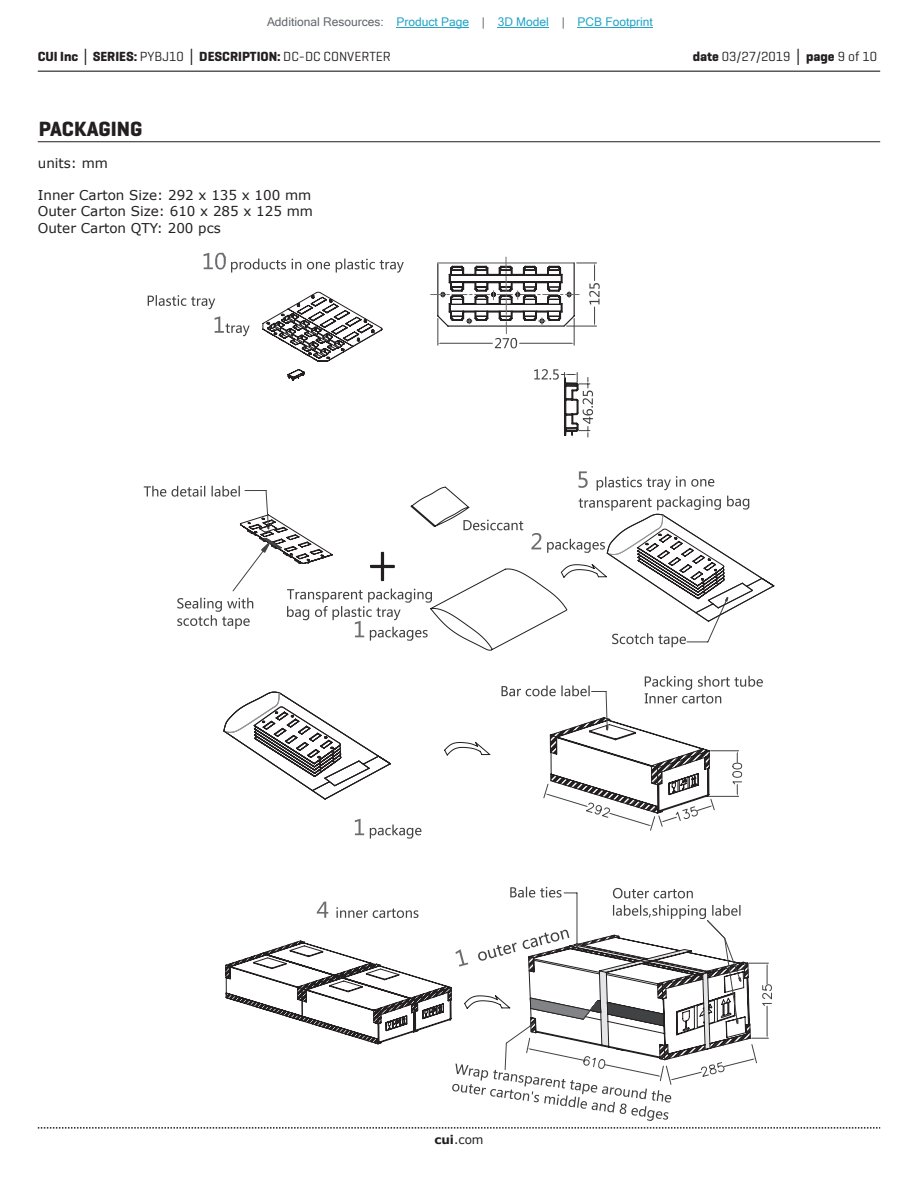
<style>
.page{position:relative;width:918px;height:1188px;background:#fff}
.page>*{position:absolute;margin:0;border:0;box-sizing:border-box;transform-origin:0 0}
.t1{font:700 21px "Geogrotesque";color:#231f20}
.t2{font:13.5px/16.2px "Verdana";color:#231f20}
.t3{font:700 13.5px "Geogrotesque";color:#231f20}
.t4{font:13.5px "Geogrotesque";color:#231f20}
.t5{font:12px "Microsoft Sans Serif";color:#23a4c6}
.t6{font:12px "Verdana";color:#231f20}
.s1{color:#63676b}
.s2{font-family:"Verdana"}
.s3{font-weight:400}
.s4{font-weight:700}
.s5{font-family:"Verdana";font-weight:700}
</style>
<div class="page">
<hr style="left:38px;top:71px;width:842px;height:1px;background:#231f20">
<svg style="left:38px;top:1127px;width:842px;height:2px"></svg>
<hr style="left:38px;top:141px;width:842px;height:1px;background:#231f20">
<svg style="left:148px;top:295px;width:67px;height:14px"></svg>
<svg style="left:215px;top:316px;width:35px;height:20px"></svg>
<svg style="left:204px;top:253px;width:200px;height:20px"></svg>
<svg style="left:355px;top:819px;width:9px;height:16px"></svg>
<svg style="left:370px;top:825px;width:51px;height:14px"></svg>
<svg style="left:266px;top:291px;width:117px;height:71px"></svg>
<svg style="left:223px;top:696px;width:153px;height:104px"></svg>
<svg style="left:261px;top:675px;width:489px;height:97px"></svg>
<svg style="left:534px;top:369px;width:59px;height:68px"></svg>
<svg style="left:431px;top:257px;width:169px;height:91px"></svg>
<svg style="left:144px;top:471px;width:630px;height:180px"></svg>
<svg style="left:502px;top:676px;width:261px;height:155px"></svg>
<svg style="left:225px;top:887px;width:547px;height:234px"></svg>
<hr style="left:397px;top:27px;width:72px;height:1px;background:#23a4c6">
<hr style="left:498px;top:27px;width:51px;height:1px;background:#23a4c6">
<hr style="left:578px;top:27px;width:75px;height:1px;background:#23a4c6">
<p class="t5" style="left:267px;top:15px;width:387px"><span class="s1">Additional Resources:</span> Product Page <span class="s1">|</span> 3D Model <span class="s1">|</span> PCB Footprint</p>
<p class="t3" style="left:38px;top:48px;width:355px">CUI Inc <span class="s2">│</span> SERIES: <span class="s3">PYBJ10</span> <span class="s2">│</span> DESCRIPTION: <span class="s3">DC-DC CONVERTER</span></p>
<p class="t4" style="left:693px;top:48px;width:186px"><span class="s4">date</span> 03/27/2019 <span class="s5">│</span> <span class="s4">page</span> 9 of 10</p>
<h1 class="t1" style="left:39px;top:116px;width:105px">PACKAGING</h1>
<p class="t2" style="left:38px;top:155px;width:72px">units: mm</p>
<p class="t2" style="left:38px;top:187px;width:277px">Inner Carton Size: 292 x 135 x 100 mm<br>Outer Carton Size: 610 x 285 x 125 mm<br>Outer Carton QTY: 200 pcs</p>
<p class="t6" style="left:434px;top:1131px;width:51px"><span class="s4">cui</span>.com</p>
</div>
